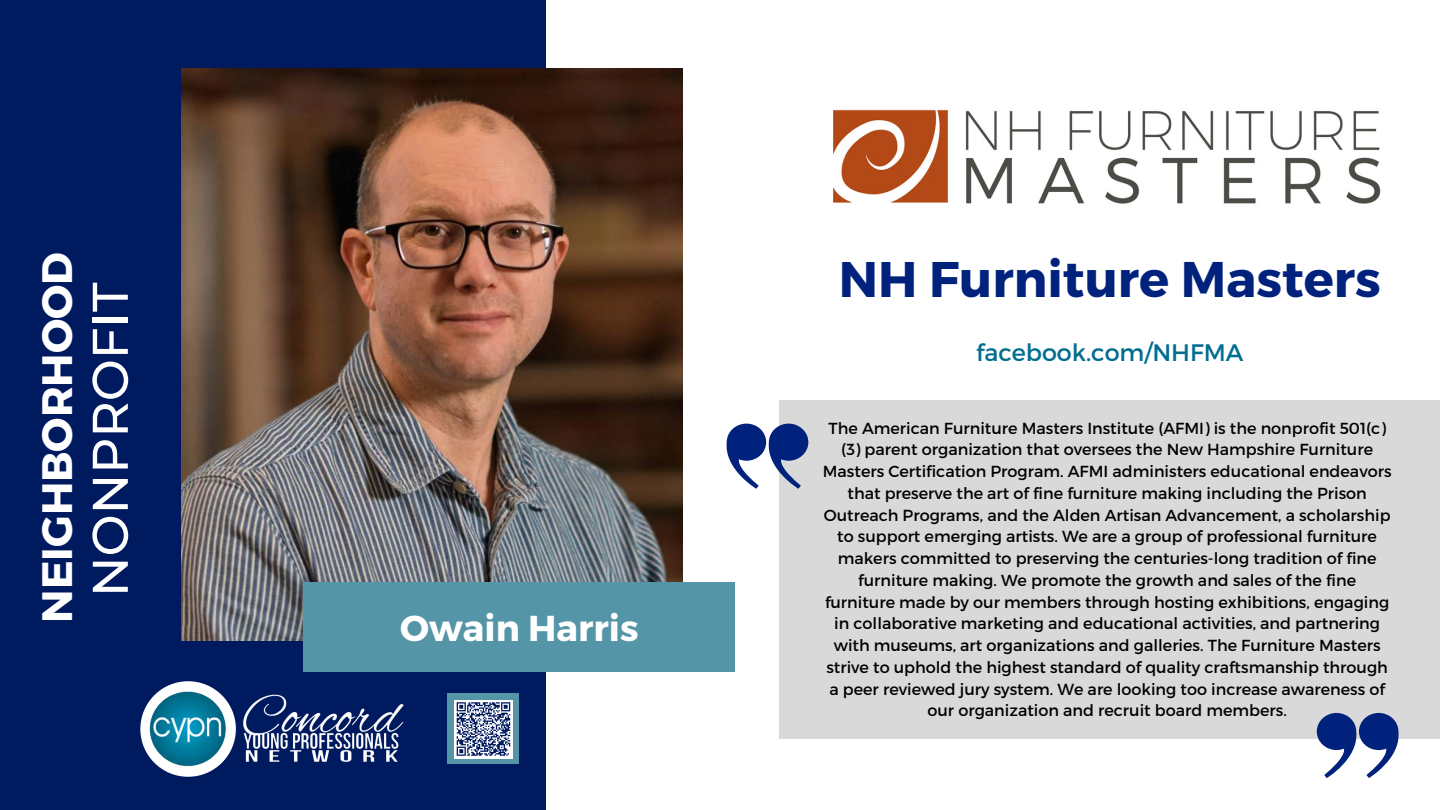
<style>
.page{position:relative;width:1440px;height:810px;background:#fff}
.page>*{position:absolute;margin:0;border:0;box-sizing:border-box;transform-origin:0 0}
.t1{font:500 50.1px "Montserrat";color:#fff}
.t2{font:700 50px "Montserrat";color:#00227c}
.t3{font:700 42.5px "Montserrat";color:#fff}
.t4{font:700 36px "Montserrat";color:#fff}
.t5{font:23.9px "Montserrat";color:#016e90}
.t6{font:16px/21.8px "Montserrat";color:#000;text-align:center}
</style>
<div class="page">
<div style="left:0;top:0;width:546px;height:810px;background:#001a60"></div>
<img style="left:182px;top:69px;width:500px;height:571px">
<div style="left:304px;top:582px;width:431px;height:90px;background:#5595a8"></div>
<img style="left:243px;top:694px;width:161px;height:68px">
<div style="left:140px;top:681px;width:96px;height:96px;background:#fff;border-radius:50%"></div>
<img style="left:149px;top:690px;width:78px;height:78px;border-radius:50%">
<div style="left:448px;top:694px;width:71px;height:70px;background:#5595a8"></div>
<div style="left:454px;top:700px;width:59px;height:58px;background:#fff"></div>
<svg style="left:456px;top:702px;width:55px;height:54px"></svg>
<div style="left:780px;top:400px;width:660px;height:338px;background:#d9d9d9"></div>
<svg style="left:1317px;top:713px;width:84px;height:65px"></svg>
<svg style="left:726px;top:424px;width:82px;height:65px"></svg>
<img style="left:833px;top:109px;width:548px;height:95px">
<p class="t3" style="left:29px;top:623px;width:372px;rotate:-90deg">NEIGHBORHOOD</p>
<p class="t1" style="left:79px;top:597px;width:316px;rotate:-90deg">NONPROFIT</p>
<p class="t4" style="left:400px;top:604px;width:240px">Owain Harris</p>
<p class="t2" style="left:839px;top:247px;width:543px">NH Furniture Masters</p>
<p class="t5" style="left:976px;top:337px;width:269px">facebook.com/NHFMA</p>
<p class="t6" style="left:823px;top:416px;width:570px">The American Furniture Masters Institute (AFMI) is the nonprofit 501(c) (3) parent organization that oversees the New Hampshire Furniture Masters Certification Program. AFMI administers educational endeavors that preserve the art of fine furniture making including the Prison Outreach Programs, and the Alden Artisan Advancement, a scholarship to support emerging artists. We are a group of professional furniture makers committed to preserving the centuries-long tradition of fine furniture making. We promote the growth and sales of the fine furniture made by our members through hosting exhibitions, engaging in collaborative marketing and educational activities, and partnering with museums, art organizations and galleries. The Furniture Masters strive to uphold the highest standard of quality craftsmanship through a peer reviewed jury system. We are looking too increase awareness of our organization and recruit board members.</p>
</div>
